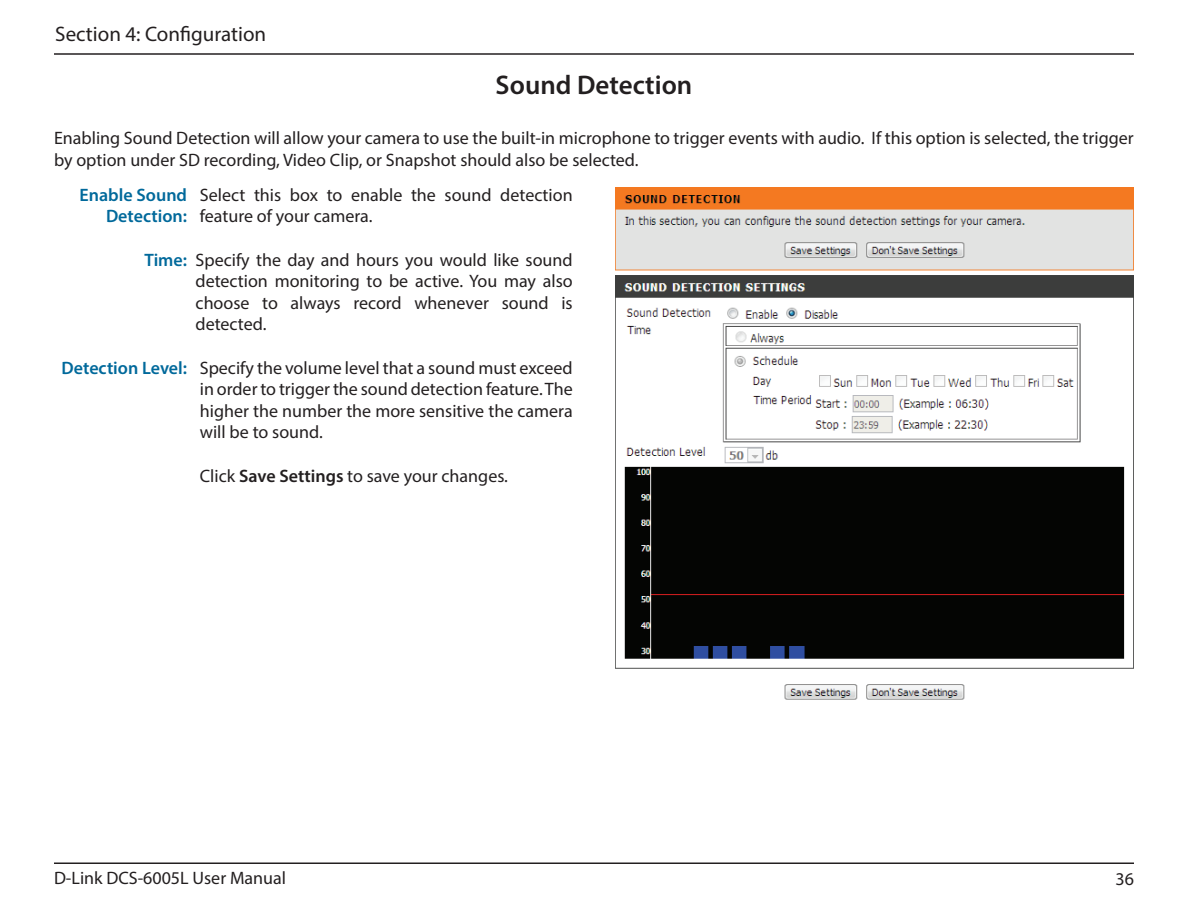
<style>
.page{position:relative;width:1188px;height:918px;background:#fff}
.page>*{position:absolute;margin:0;border:0;box-sizing:border-box;transform-origin:0 0}
.t1{font:600 27px "Myriad Pro";color:#231f20}
.t2{font:21px "Myriad Pro";color:#231f20}
.t3{font:18px/21.6px "Myriad Pro";color:#231f20}
.t4{font:600 18px/21.6px "Myriad Pro";color:#00699b;text-align:right}
.s1{font-weight:600}
</style>
<div class="page">
<hr style="left:54px;top:53px;width:1080px;height:2px;background:#231f20">
<hr style="left:54px;top:862px;width:1080px;height:2px;background:#231f20">
<img style="left:615px;top:187px;width:519px;height:513px">
<p class="t2" style="left:55px;top:21px;width:213px">Section 4: Configuration</p>
<h1 class="t1" style="left:496px;top:68px;width:198px">Sound Detection</h1>
<p class="t3" style="left:54px;top:127px;width:1081px">Enabling Sound Detection will allow your camera to use the built-in microphone to trigger events with audio. If this option is selected, the trigger by option under SD recording, Video Clip, or Snapshot should also be selected.</p>
<p class="t4" style="left:80px;top:183px;width:109px">Enable Sound<br>Detection:</p>
<p class="t4" style="left:145px;top:248px;width:44px">Time:</p>
<p class="t3" style="left:200px;top:184px;width:374px">Select this box to enable the sound detection feature of your camera.</p>
<p class="t3" style="left:196px;top:248px;width:379px;text-align:justify">Specify the day and hours you would like sound detection monitoring to be active. You may also choose to always record whenever sound is detected.</p>
<p class="t3" style="left:200px;top:356px;width:374px;text-align:justify">Specify the volume level that a sound must exceed in order to trigger the sound detection feature. The higher the number the more sensitive the camera will be to sound.</p>
<p class="t3" style="left:200px;top:464px;width:310px">Click <span class="s1">Save Settings</span> to save your changes.</p>
<p class="t4" style="left:62px;top:356px;width:127px">Detection Level:</p>
<p class="t3" style="left:54px;top:867px;width:234px">D-Link DCS-6005L User Manual</p>
<p class="t3" style="left:1116px;top:868px;width:20px">36</p>
</div>
